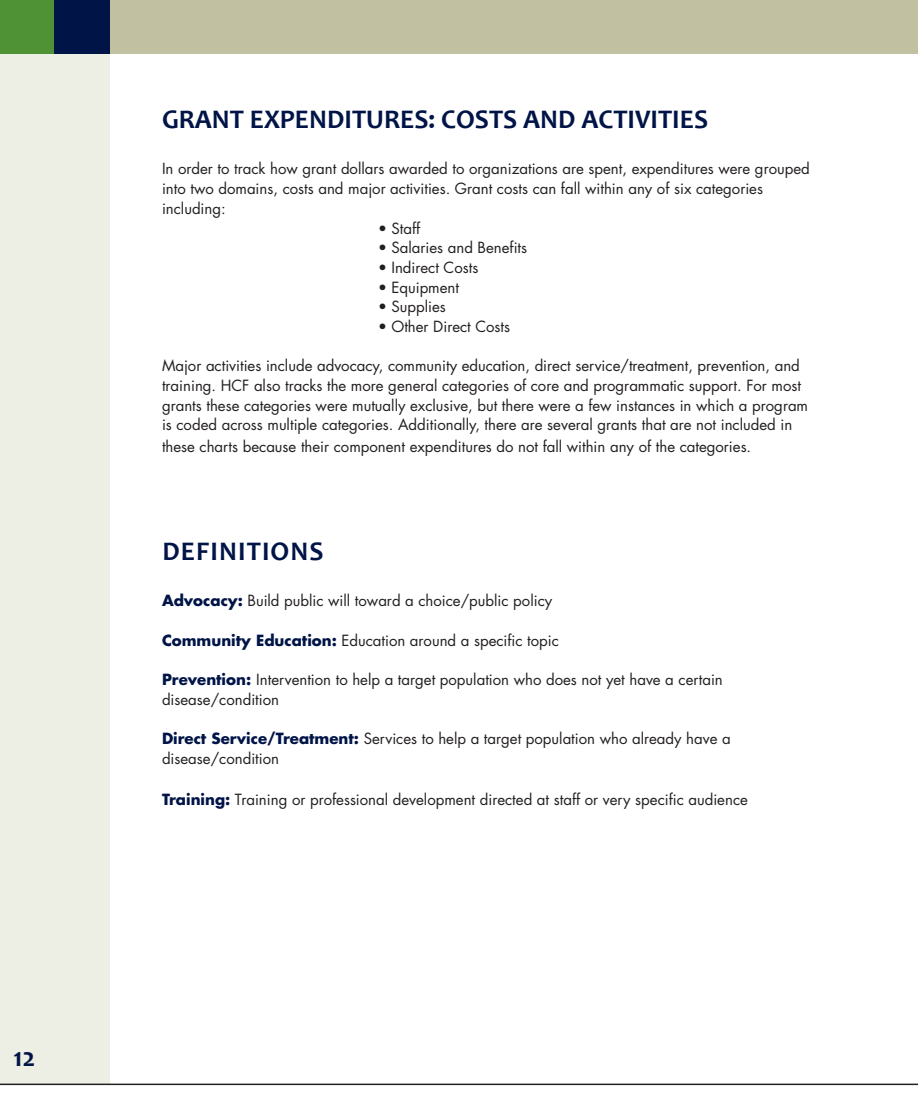
<style>
.page{position:relative;width:918px;height:1107px;background:#fff}
.page>*{position:absolute;margin:0;border:0;box-sizing:border-box;transform-origin:0 0}
.t1{font:700 27px "Candara";color:#001447}
.t2{font:700 27px "Candara";letter-spacing:.04em;color:#001447}
.t3{font:15px/19.6px "Futura";color:#231f20}
.s1{font-weight:700;color:#001447}
</style>
<div class="page">
<div style="left:1px;top:0;width:917px;height:54px;background:#c1c1a2"></div>
<div style="left:0;top:0;width:55px;height:54px;background:#4f9236"></div>
<div style="left:54px;top:0;width:56px;height:54px;background:#001447"></div>
<div style="left:0;top:54px;width:109px;height:1029px;background:#edeee4"></div>
<hr style="left:0;top:1084px;width:918px;height:1px;background:#231f20">
<h1 class="t1" style="left:14px;top:1040px;width:23px">12</h1>
<h1 class="t1" style="left:162px;top:102px;width:548px">GRANT EXPENDITURES: COSTS AND ACTIVITIES</h1>
<p class="t3" style="left:162px;top:160px;width:649px">In order to track how grant dollars awarded to organizations are spent, expenditures were grouped into two domains, costs and major activities. Grant costs can fall within any of six categories including:</p>
<p class="t3" style="left:378px;top:219px;width:44px">• Staff</p>
<p class="t3" style="left:378px;top:239px;width:151px">• Salaries and Benefits</p>
<p class="t3" style="left:378px;top:259px;width:102px">• Indirect Costs</p>
<p class="t3" style="left:378px;top:279px;width:83px">• Equipment</p>
<p class="t3" style="left:378px;top:298px;width:69px">• Supplies</p>
<p class="t3" style="left:378px;top:318px;width:134px">• Other Direct Costs</p>
<p class="t3" style="left:162px;top:357px;width:648px">Major activities include advocacy, community education, direct service/treatment, prevention, and training. HCF also tracks the more general categories of core and programmatic support. For most grants these categories were mutually exclusive, but there were a few instances in which a program is coded across multiple categories. Additionally, there are several grants that are not included in</p>
<p class="t3" style="left:162px;top:438px;width:591px">these charts because their component expenditures do not fall within any of the categories.</p>
<h1 class="t2" style="left:163px;top:534px;width:163px">DEFINITIONS</h1>
<p class="t3" style="left:162px;top:592px;width:392px"><span class="s1">Advocacy:</span> Build public will toward a choice/public policy</p>
<p class="t3" style="left:162px;top:632px;width:399px"><span class="s1">Community Education:</span> Education around a specific topic</p>
<p class="t3" style="left:162px;top:671px;width:562px"><span class="s1">Prevention:</span> Intervention to help a target population who does not yet have a certain disease/condition</p>
<p class="t3" style="left:162px;top:730px;width:570px"><span class="s1">Direct Service/Treatment:</span> Services to help a target population who already have a disease/condition</p>
<p class="t3" style="left:162px;top:791px;width:587px"><span class="s1">Training:</span> Training or professional development directed at staff or very specific audience</p>
</div>
